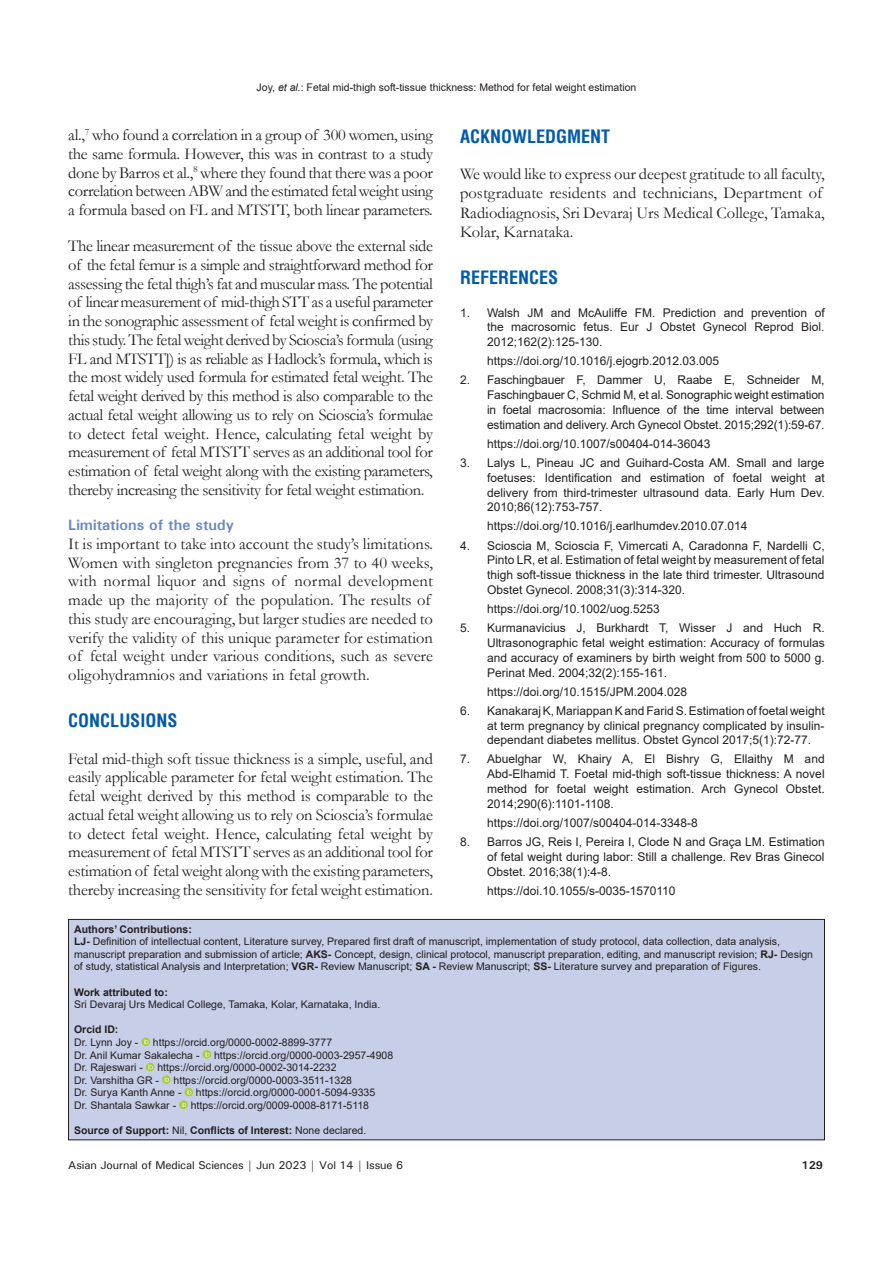
<style>
.page{position:relative;width:893px;height:1263px;background:#fff}
.page>*{position:absolute;margin:0;border:0;box-sizing:border-box;transform-origin:0 0}
.t1{font:700 condensed 18px "Helvetica";color:#015aaa}
.TX{font:16.5px/18.8px "Garamond";color:#231f20;text-align:justify}
.t2{font:700 15px "Univers";color:#6d88c5}
.REF{font:12px/14.9px "Arial";color:#231f20;text-align:justify}
.t3{font:500 11.25px "Univers";letter-spacing:-.01em;color:#231f20}
.t4{font:700 11.25px "Univers";color:#231f20}
.SRC{font:10.5px/12.6px "Arial";color:#231f20}
.SRC-2{font:700 10.5px "Arial";color:#231f20}
.s1{font-style:italic}
.s2{font-weight:700}
.s3{font-weight:400}
</style>
<div class="page">
<div style="left:69px;top:919px;width:755px;height:221px;background:#c7cee8"></div>
<svg style="left:141px;top:1037px;width:9px;height:9px"></svg>
<svg style="left:144px;top:1039px;width:4px;height:5px"></svg>
<svg style="left:202px;top:1050px;width:9px;height:9px"></svg>
<svg style="left:205px;top:1051px;width:4px;height:6px"></svg>
<svg style="left:146px;top:1062px;width:8px;height:9px"></svg>
<svg style="left:149px;top:1064px;width:4px;height:5px"></svg>
<svg style="left:162px;top:1075px;width:9px;height:9px"></svg>
<svg style="left:165px;top:1076px;width:4px;height:6px"></svg>
<svg style="left:184px;top:1088px;width:9px;height:8px"></svg>
<svg style="left:187px;top:1089px;width:4px;height:5px"></svg>
<svg style="left:179px;top:1100px;width:9px;height:9px"></svg>
<svg style="left:182px;top:1102px;width:4px;height:5px"></svg>
<div style="left:68px;top:919px;width:757px;height:221px;border:1px solid #231f20"></div>
<p class="SRC" style="left:257px;top:81px;width:381px">Joy, <span class="s1">et al.</span>: Fetal mid-thigh soft-tissue thickness: Method for fetal weight estimation</p>
<p class="TX" style="left:68px;top:125px;width:366px">al.,<sup>7</sup> who found a correlation in a group of 300 women, using the same formula. However, this was in contrast to a study done by Barros et al.,<sup>8</sup> where they found that there was a poor correlation between ABW and the estimated fetal weight using a formula based on FL and MTSTT, both linear parameters.</p>
<p class="TX" style="left:68px;top:236px;width:366px">The linear measurement of the tissue above the external side of the fetal femur is a simple and straightforward method for assessing the fetal thigh’s fat and muscular mass. The potential of linear measurement of mid-thigh STT as a useful parameter in the sonographic assessment of fetal weight is confirmed by this study. The fetal weight derived by Scioscia’s formula (using FL and MTSTT]) is as reliable as Hadlock’s formula, which is the most widely used formula for estimated fetal weight. The fetal weight derived by this method is also comparable to the actual fetal weight allowing us to rely on Scioscia’s formulae to detect fetal weight. Hence, calculating fetal weight by measurement of fetal MTSTT serves as an additional tool for estimation of fetal weight along with the existing parameters, thereby increasing the sensitivity for fetal weight estimation.</p>
<h2 class="t2" style="left:68px;top:516px;width:167px">Limitations of the study</h2>
<p class="TX" style="left:68px;top:534px;width:366px;text-align:left">It is important to take into account the study’s limitations.<br>Women with singleton pregnancies from 37 to 40 weeks, with normal liquor and signs of normal development made up the majority of the population. The results of this study are encouraging, but larger studies are needed to verify the validity of this unique parameter for estimation of fetal weight under various conditions, such as severe oligohydramnios and variations in fetal growth.</p>
<h1 class="t1" style="left:68px;top:709px;width:111px">CONCLUSIONS</h1>
<p class="TX" style="left:68px;top:748px;width:366px">Fetal mid-thigh soft tissue thickness is a simple, useful, and easily applicable parameter for fetal weight estimation. The fetal weight derived by this method is comparable to the actual fetal weight allowing us to rely on Scioscia’s formulae to detect fetal weight. Hence, calculating fetal weight by measurement of fetal MTSTT serves as an additional tool for estimation of fetal weight along with the existing parameters, thereby increasing the sensitivity for fetal weight estimation.</p>
<h1 class="t1" style="left:460px;top:124px;width:152px">ACKNOWLEDGMENT</h1>
<p class="TX" style="left:460px;top:164px;width:366px;line-height:19.2px;text-align:left">We would like to express our deepest gratitude to all faculty, postgraduate residents and technicians, Department of Radiodiagnosis, Sri Devaraj Urs Medical College, Tamaka, Kolar, Karnataka.</p>
<h1 class="t1" style="left:460px;top:266px;width:100px">REFERENCES</h1>
<p class="REF" style="left:487px;top:305px;width:339px;text-indent:-27px">1. Walsh JM and McAuliffe FM. Prediction and prevention of the macrosomic fetus. Eur J Obstet Gynecol Reprod Biol.<br>2012;162(2):125-130.</p>
<p class="REF" style="left:487px;top:354px;width:234px">https://doi.org/10.1016/j.ejogrb.2012.03.005</p>
<p class="REF" style="left:487px;top:373px;width:339px;text-indent:-27px">2. Faschingbauer F, Dammer U, Raabe E, Schneider M, Faschingbauer C, Schmid M, et al. Sonographic weight estimation in foetal macrosomia: Influence of the time interval between estimation and delivery. Arch Gynecol Obstet. 2015;292(1):59-67.</p>
<p class="REF" style="left:487px;top:436px;width:225px">https://doi.org/10.1007/s00404-014-36043</p>
<p class="REF" style="left:487px;top:455px;width:339px;text-indent:-27px">3. Lalys L, Pineau JC and Guihard-Costa AM. Small and large foetuses: Identification and estimation of foetal weight at delivery from third-trimester ultrasound data. Early Hum Dev.<br>2010;86(12):753-757.</p>
<p class="REF" style="left:487px;top:519px;width:262px">https://doi.org/10.1016/j.earlhumdev.2010.07.014</p>
<p class="REF" style="left:487px;top:538px;width:339px;text-indent:-27px">4. Scioscia M, Scioscia F, Vimercati A, Caradonna F, Nardelli C, Pinto LR, et al. Estimation of fetal weight by measurement of fetal thigh soft-tissue thickness in the late third trimester. Ultrasound Obstet Gynecol. 2008;31(3):314-320.</p>
<p class="REF" style="left:487px;top:601px;width:174px">https://doi.org/10.1002/uog.5253</p>
<p class="REF" style="left:487px;top:620px;width:339px;text-indent:-27px">5. Kurmanavicius J, Burkhardt T, Wisser J and Huch R.<br>Ultrasonographic fetal weight estimation: Accuracy of formulas and accuracy of examiners by birth weight from 500 to 5000 g.<br>Perinat Med. 2004;32(2):155-161.</p>
<p class="REF" style="left:487px;top:684px;width:202px">https://doi.org/10.1515/JPM.2004.028</p>
<p class="REF" style="left:487px;top:703px;width:339px;text-indent:-27px">6. Kanakaraj K, Mariappan K and Farid S. Estimation of foetal weight at term pregnancy by clinical pregnancy complicated by insulin&shy;dependant diabetes mellitus. Obstet Gyncol 2017;5(1):72-77.</p>
<p class="REF" style="left:487px;top:752px;width:339px;text-indent:-27px">7. Abuelghar W, Khairy A, El Bishry G, Ellaithy M and Abd-Elhamid T. Foetal mid-thigh soft-tissue thickness: A novel method for foetal weight estimation. Arch Gynecol Obstet.<br>2014;290(6):1101-1108.</p>
<p class="REF" style="left:487px;top:815px;width:212px">https://doi.org/1007/s00404-014-3348-8</p>
<p class="REF" style="left:487px;top:834px;width:339px;text-indent:-27px">8. Barros JG, Reis I, Pereira I, Clode N and Graça LM. Estimation of fetal weight during labor: Still a challenge. Rev Bras Ginecol Obstet. 2016;38(1):4-8.</p>
<p class="REF" style="left:487px;top:883px;width:190px">https://doi.10.1055/s-0035-1570110</p>
<p class="SRC-2" style="left:74px;top:921px;width:119px">Authors’ Contributions:</p>
<p class="SRC" style="left:74px;top:935px;width:740px"><span class="s2">LJ-</span> Definition of intellectual content, Literature survey, Prepared first draft of manuscript, implementation of study protocol, data collection, data analysis, manuscript preparation and submission of article; <span class="s2">AKS-</span> Concept, design, clinical protocol, manuscript preparation, editing, and manuscript revision; <span class="s2">RJ-</span> Design of study, statistical Analysis and Interpretation; <span class="s2">VGR-</span> Review Manuscript; <span class="s2">SA -</span> Review Manuscript; <span class="s2">SS-</span> Literature survey and preparation of Figures.</p>
<p class="SRC-2" style="left:74px;top:984px;width:95px">Work attributed to:</p>
<p class="SRC" style="left:74px;top:998px;width:308px">Sri Devaraj Urs Medical College, Tamaka, Kolar, Karnataka, India.</p>
<p class="SRC-2" style="left:74px;top:1022px;width:46px">Orcid ID:</p>
<p class="SRC" style="left:74px;top:1036px;width:66px">Dr. Lynn Joy -</p>
<p class="SRC" style="left:153px;top:1036px;width:181px">https://orcid.org/0000-0002-8899-3777</p>
<p class="SRC" style="left:74px;top:1048px;width:127px">Dr. Anil Kumar Sakalecha -</p>
<p class="SRC" style="left:214px;top:1048px;width:181px">https://orcid.org/0000-0003-2957-4908</p>
<p class="SRC" style="left:74px;top:1061px;width:70px">Dr. Rajeswari -</p>
<p class="SRC" style="left:157px;top:1061px;width:181px">https://orcid.org/0000-0002-3014-2232</p>
<p class="SRC" style="left:74px;top:1074px;width:86px">Dr. Varshitha GR -</p>
<p class="SRC" style="left:174px;top:1074px;width:180px">https://orcid.org/0000-0003-3511-1328</p>
<p class="SRC" style="left:74px;top:1086px;width:109px">Dr. Surya Kanth Anne -</p>
<p class="SRC" style="left:196px;top:1086px;width:181px">https://orcid.org/0000-0001-5094-9335</p>
<p class="SRC" style="left:74px;top:1099px;width:104px">Dr. Shantala Sawkar -</p>
<p class="SRC" style="left:191px;top:1099px;width:180px">https://orcid.org/0009-0008-8171-5118</p>
<p class="SRC-2" style="left:74px;top:1123px;width:294px">Source of Support: <span class="s3">Nil,</span> Conflicts of Interest: <span class="s3">None declared.</span></p>
<p class="t3" style="left:68px;top:1157px;width:336px">Asian Journal of Medical Sciences | Jun 2023 | Vol 14 | Issue 6</p>
<p class="t4" style="left:802px;top:1158px;width:23px">129</p>
</div>
